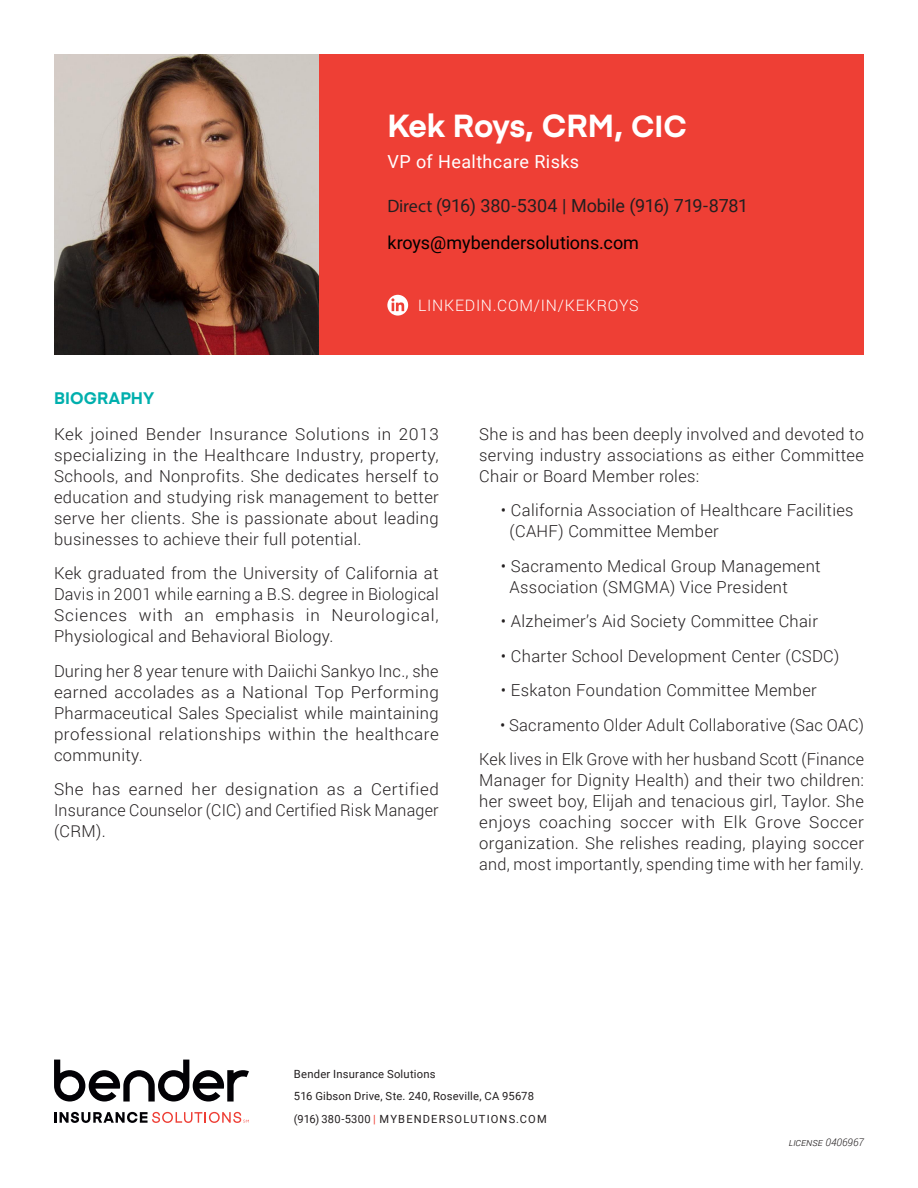
<style>
.page{position:relative;width:918px;height:1188px;background:#fff}
.page>*{position:absolute;margin:0;border:0;box-sizing:border-box;transform-origin:0 0}
.t1{font:700 31.5px "Eina 03";letter-spacing:-.005em;color:#fff}
.t2{font:18px "Roboto";letter-spacing:-.005em;color:#231f20}
.t3{font:18px "Roboto";color:#000}
.t4{font:18px "Roboto";letter-spacing:.025em;color:#fff}
.t5{font:300 16.5px/21px "Roboto";letter-spacing:.02em;color:#231f20;text-align:justify}
.Subhead{font:700 16.5px "Eina 03";letter-spacing:.01em;color:#00afad}
.t6{font:300 15.75px "Roboto";letter-spacing:.05em;color:#fff}
.t7{font:11.25px/22.5px "Roboto";letter-spacing:.02em;color:#231f20}
.License{font:italic 300 10.5px "Roboto";color:#231f20}
.s1{font-size:30px}
.s2{font-family:"Myriad Pro"}
.s3{color:#ee3f35}
</style>
<div class="page">
<div style="left:54px;top:54px;width:810px;height:300px;background:#ee3f35"></div>
<svg style="left:387px;top:295px;width:21px;height:21px"></svg>
<img style="left:54px;top:54px;width:265px;height:300px">
<svg style="left:54px;top:1060px;width:195px;height:42px"></svg>
<svg style="left:54px;top:1112px;width:195px;height:11px"></svg>
<p class="t1" style="left:387px;top:102px;width:301px">Kek Roys, CRM, <span class="s1">CIC</span></p>
<p class="t4" style="left:387px;top:149px;width:193px">VP of Healthcare Risks</p>
<p class="t2" style="left:387px;top:193px;width:363px"><span class="s2">Direct</span> (916) 380-5304 | Mobile (916) 719-8781</p>
<p class="t3" style="left:387px;top:230px;width:253px">kroys@mybendersolutions.com</p>
<p class="Subhead" style="left:54px;top:386px;width:101px">BIOGRAPHY</p>
<p class="t6" style="left:418px;top:295px;width:222px">LINKEDIN.COM/IN/KEKROYS</p>
<p class="t5" style="left:54px;top:423px;width:386px">Kek joined Bender Insurance Solutions in 2013 specializing in the Healthcare Industry, property, Schools, and Nonprofits. She dedicates herself to education and studying risk management to better serve her clients. She is passionate about leading businesses to achieve their full potential.</p>
<p class="t5" style="left:54px;top:562px;width:386px">Kek graduated from the University of California at Davis in 2001 while earning a B.S. degree in Biological Sciences with an emphasis in Neurological, Physiological and Behavioral Biology.</p>
<p class="t5" style="left:54px;top:660px;width:386px">During her 8 year tenure with Daiichi Sankyo Inc., she earned accolades as a National Top Performing Pharmaceutical Sales Specialist while maintaining professional relationships within the healthcare community.</p>
<p class="t5" style="left:54px;top:778px;width:386px">She has earned her designation as a Certified Insurance Counselor (CIC) and Certified Risk Manager (CRM).</p>
<p class="t5" style="left:479px;top:423px;width:386px">She is and has been deeply involved and devoted to serving industry associations as either Committee Chair or Board Member roles:</p>
<p class="t5" style="left:510px;top:499px;width:346px;text-indent:-9px">• California Association of Healthcare Facilities (CAHF) Committee Member</p>
<p class="t5" style="left:510px;top:555px;width:313px;text-indent:-9px">• Sacramento Medical Group Management<br>Association (SMGMA) Vice President</p>
<p class="t5" style="left:501px;top:610px;width:319px">• Alzheimer’s Aid Society Committee Chair</p>
<p class="t5" style="left:501px;top:645px;width:340px">• Charter School Development Center (CSDC)</p>
<p class="t5" style="left:501px;top:679px;width:317px">• Eskaton Foundation Committee Member</p>
<p class="t5" style="left:500px;top:714px;width:365px">• Sacramento Older Adult Collaborative (Sac OAC)</p>
<p class="t5" style="left:479px;top:748px;width:386px">Kek lives in Elk Grove with her husband Scott (Finance Manager for Dignity Health) and their two children: her sweet boy, Elijah and tenacious girl, Taylor. She enjoys coaching soccer with Elk Grove Soccer organization. She relishes reading, playing soccer and, most importantly, spending time with her family.</p>
<p class="t7" style="left:294px;top:1062px;width:254px">Bender Insurance Solutions<br>516 Gibson Drive, Ste. 240, Roseville, CA 95678 (916) 380-5300 <span class="s3">|</span> MYBENDERSOLUTIONS.COM</p>
<p class="License" style="left:789px;top:1135px;width:77px">license 0406967</p>
</div>
